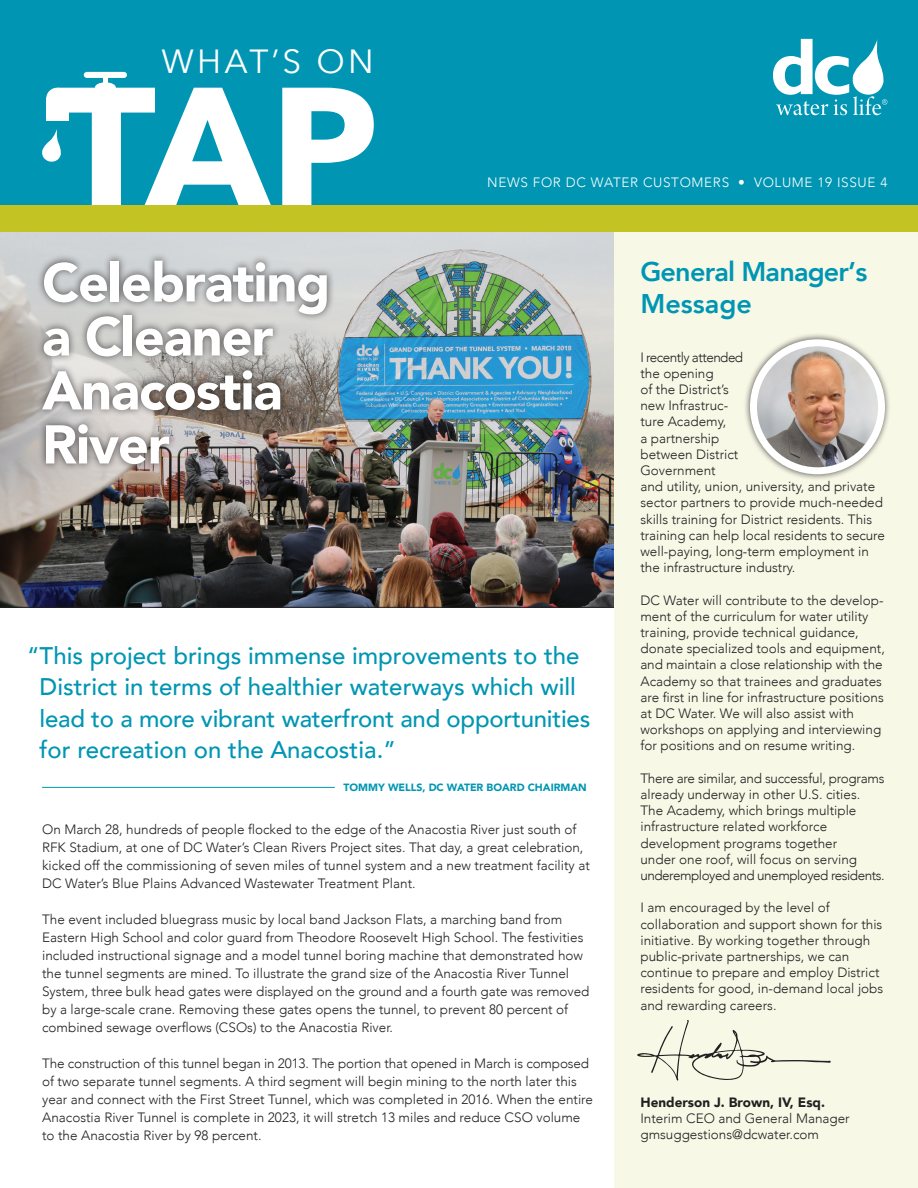
<style>
.page{position:relative;width:918px;height:1188px;background:#fff}
.page>*{position:absolute;margin:0;border:0;box-sizing:border-box;transform-origin:0 0}
.t1{font:900 54px/54px "Avenir";letter-spacing:-.02em;color:#fff}
.t2{font:33.45px "Avenir Next";letter-spacing:.1em;color:#fff}
.t3{font:800 27px/32.4px "Avenir";letter-spacing:-.03em;color:#0096b3}
.t4{font:500 24px/31.5px "Avenir";color:#0096b3}
.t5{font:300 13.5px/16.2px "Avenir";color:#231f20}
.t6{font:300 13.5px "Avenir";letter-spacing:.05em;color:#fff}
.t7{font:900 13.5px "Avenir";color:#231f20}
.t8{font:900 10.5px "Avenir";color:#0096b3}
</style>
<div class="page">
<img style="left:0;top:232px;width:615px;height:376px">
<div style="left:615px;top:205px;width:303px;height:983px;background:#f8f8e7"></div>
<div style="left:0;top:0;width:918px;height:208px;background:#0096b3"></div>
<svg style="left:773px;top:39px;width:114px;height:76px"></svg>
<div style="left:95px;top:82px;width:21px;height:11px;background:#fff;border-radius:50%"></div>
<div style="left:84px;top:72px;width:43px;height:6px;background:#fff;border-radius:3px"></div>
<div style="left:103px;top:74px;width:5px;height:11px;background:#fff"></div>
<svg style="left:42px;top:88px;width:332px;height:117px"></svg>
<div style="left:0;top:205px;width:918px;height:27px;background:#c3c324"></div>
<div style="left:35px;top:253px;width:300px;height:219px;background:#231f20;opacity:.75"></div>
<div style="left:743px;top:333px;width:149px;height:148px;background:#231f20;opacity:.75"></div>
<img style="left:753px;top:343px;width:127px;height:128px">
<div style="left:750px;top:339px;width:135px;height:135px;border:7px solid #fff;border-radius:50%"></div>
<svg style="left:637px;top:1020px;width:194px;height:61px"></svg>
<hr style="left:42px;top:787px;width:293px;height:1px;background:#0096b3">
<p class="t2" style="left:161px;top:33px;width:214px">WHAT’S ON</p>
<p class="t6" style="left:487px;top:175px;width:402px">NEWS FOR DC WATER CUSTOMERS • VOLUME 19 ISSUE 4</p>
<p class="t1" style="left:42px;top:254px;width:290px">Celebrating a Cleaner<br>Anacostia<br>River</p>
<p class="t4" style="left:40px;top:638px;width:552px;text-indent:-12px">“This project brings immense improvements to the District in terms of healthier waterways which will lead to a more vibrant waterfront and opportunities for recreation on the Anacostia.”</p>
<p class="t8" style="left:344px;top:778px;width:245px">TOMMY WELLS, DC WATER BOARD CHAIRMAN</p>
<p class="t5" style="left:42px;top:821px;width:549px;line-height:18px">On March 28, hundreds of people flocked to the edge of the Anacostia River just south of RFK Stadium, at one of DC Water’s Clean Rivers Project sites. That day, a great celebration, kicked off the commissioning of seven miles of tunnel system and a new treatment facility at DC Water’s Blue Plains Advanced Wastewater Treatment Plant.</p>
<p class="t5" style="left:42px;top:911px;width:549px;line-height:18px">The event included bluegrass music by local band Jackson Flats, a marching band from Eastern High School and color guard from Theodore Roosevelt High School. The festivities included instructional signage and a model tunnel boring machine that demonstrated how the tunnel segments are mined. To illustrate the grand size of the Anacostia River Tunnel System, three bulk head gates were displayed on the ground and a fourth gate was removed by a large-scale crane. Removing these gates opens the tunnel, to prevent 80 percent of combined sewage overflows (CSOs) to the Anacostia River.</p>
<p class="t5" style="left:42px;top:1055px;width:552px;line-height:18px">The construction of this tunnel began in 2013. The portion that opened in March is composed of two separate tunnel segments. A third segment will begin mining to the north later this year and connect with the First Street Tunnel, which was completed in 2016. When the entire Anacostia River Tunnel is complete in 2023, it will stretch 13 miles and reduce CSO volume to the Anacostia River by 98 percent.</p>
<p class="t3" style="left:640px;top:255px;width:229px">General Manager’s<br>Message</p>
<p class="t5" style="left:640px;top:349px;width:246px">I recently attended<br>the opening<br>of the District’s<br>new Infrastruc-<br>ture Academy,<br>a partnership<br>between District<br>Government<br>and utility, union, university, and private sector partners to provide much-needed skills training for District residents. This training can help local residents to secure well-paying, long-term employment in the infrastructure industry.</p>
<p class="t5" style="left:640px;top:592px;width:246px">DC Water will contribute to the develop&shy;ment of the curriculum for water utility training, provide technical guidance, donate specialized tools and equipment, and maintain a close relationship with the Academy so that trainees and graduates are first in line for infrastructure positions at DC Water. We will also assist with workshops on applying and interviewing for positions and on resume writing.</p>
<p class="t5" style="left:640px;top:770px;width:246px">There are similar, and successful, programs already underway in other U.S. cities.<br>The Academy, which brings multiple infrastructure related workforce development programs together<br>under one roof, will focus on serving underemployed and unemployed residents.</p>
<p class="t5" style="left:640px;top:900px;width:244px">I am encouraged by the level of collaboration and support shown for this initiative. By working together through public-private partnerships, we can continue to prepare and employ District residents for good, in-demand local jobs and rewarding careers.</p>
<p class="t7" style="left:640px;top:1090px;width:186px">Henderson J. Brown, IV, Esq.</p>
<p class="t5" style="left:640px;top:1110px;width:211px">Interim CEO and General Manager</p>
<p class="t5" style="left:640px;top:1126px;width:180px">gmsuggestions@dcwater.com</p>
</div>
